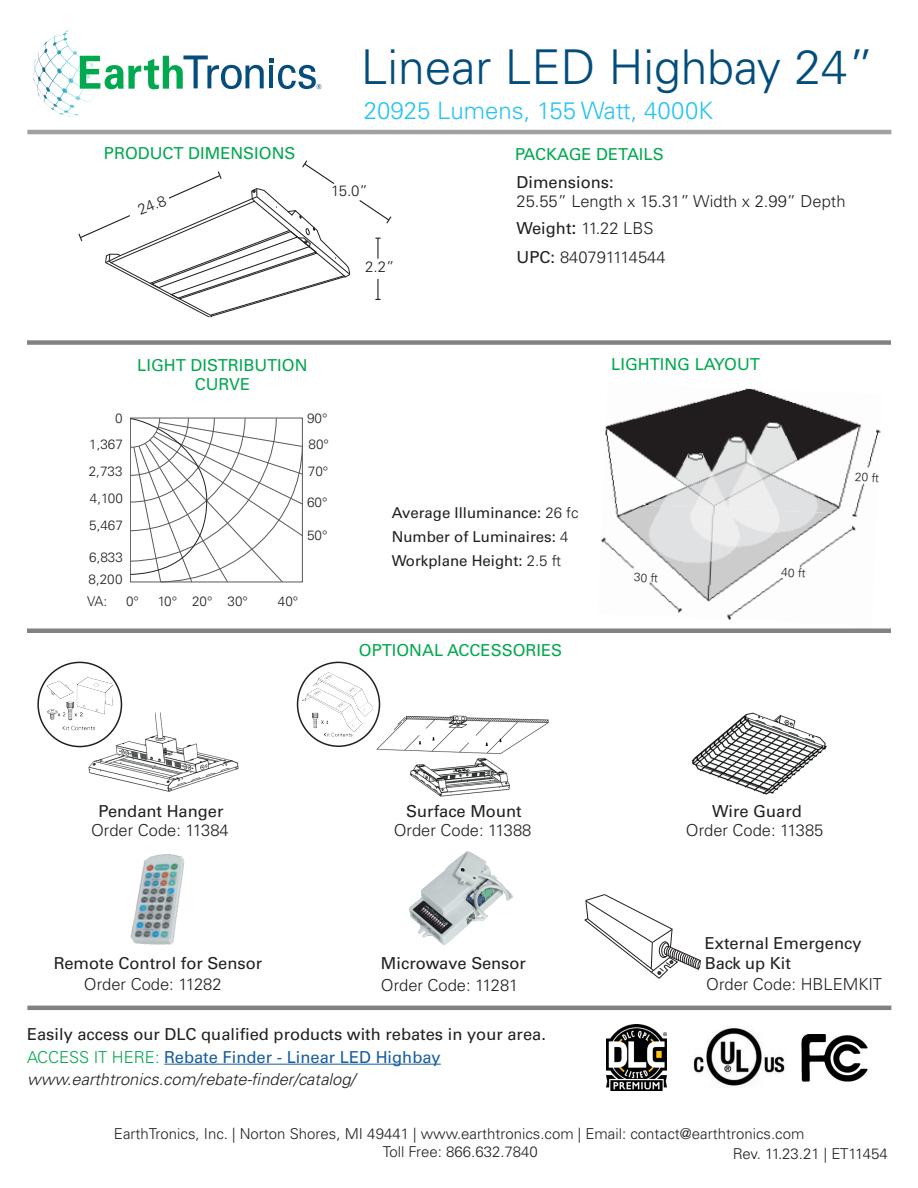
<style>
.page{position:relative;width:918px;height:1188px;background:#fff}
.page>*{position:absolute;margin:0;border:0;box-sizing:border-box;transform-origin:0 0}
.t1{font:300 48px "Univers LT Std";color:#034d7c}
.t2{font:300 24px "Univers LT Std";color:#27c3f3}
.t3{font:16.5px "Univers LT Std";color:#231f20}
.t4{font:300 16.5px "Univers LT Std";color:#231f20}
.t5{font:16.5px/19.8px "Univers LT Std";color:#00a84e;text-align:center}
.t6{font:italic 300 16.5px "Univers LT Std";color:#231f20}
.t7{font:16.5px "Univers LT Std";color:#175d9e}
.t8{font:300 15px "Univers LT Std";color:#231f20}
.t9{font:15px "Univers LT Std";color:#231f20}
.t10{font:300 15px "Univers LT Std";letter-spacing:-.02em;color:#231f20}
.t11{font:300 13.5px "Univers LT Std";color:#231f20}
.t12{font:300 12px "Univers LT Std";color:#231f20}
.s1{font-weight:400}
.s2{font-weight:400;font-size:18px}
.s3{font-weight:300}
.s4{font-weight:300;color:#00a84e}
</style>
<div class="page">
<img style="left:605px;top:388px;width:276px;height:115px">
<img style="left:600px;top:503px;width:259px;height:117px">
<svg style="left:130px;top:418px;width:173px;height:164px"></svg>
<svg style="left:359px;top:200px;width:33px;height:24px"></svg>
<svg style="left:78px;top:160px;width:273px;height:158px"></svg>
<svg style="left:34px;top:31px;width:34px;height:46px"></svg>
<svg style="left:80px;top:55px;width:241px;height:34px"></svg>
<hr style="left:27px;top:130px;width:864px;height:4px;background:#a1a0a2">
<hr style="left:27px;top:1006px;width:864px;height:4px;background:#828284">
<div style="left:27px;top:628px;width:864px;height:5px;background:#828284"></div>
<div style="left:27px;top:340px;width:864px;height:5px;background:#828284"></div>
<img style="left:801px;top:1034px;width:67px;height:47px">
<img style="left:693px;top:1028px;width:92px;height:58px">
<hr style="left:164px;top:1064px;width:277px;height:1px;background:#175d9e">
<hr style="left:377px;top:279px;width:2px;height:20px;background:#231f20">
<hr style="left:377px;top:238px;width:2px;height:21px;background:#231f20">
<svg style="left:584px;top:894px;width:117px;height:85px"></svg>
<img style="left:410px;top:852px;width:103px;height:92px">
<img style="left:130px;top:854px;width:55px;height:91px">
<img style="left:88px;top:707px;width:151px;height:85px">
<img style="left:373px;top:691px;width:176px;height:106px">
<img style="left:691px;top:712px;width:136px;height:83px">
<img style="left:302px;top:672px;width:71px;height:66px">
<div style="left:297px;top:662px;width:83px;height:85px;border:2px solid #231f20;border-radius:50%"></div>
<img style="left:47px;top:677px;width:66px;height:55px">
<div style="left:37px;top:662px;width:85px;height:85px;border:2px solid #231f20;border-radius:50%"></div>
<img style="left:607px;top:1025px;width:59px;height:66px">
<p class="t1" style="left:361px;top:38px;width:515px">Linear LED Highbay 24”</p>
<p class="t2" style="left:364px;top:96px;width:351px">20925 Lumens, 155 Watt, 4000K</p>
<p class="t5" style="left:104px;top:144px;width:193px">PRODUCT DIMENSIONS</p>
<p class="t5" style="left:515px;top:144px;width:150px">PACKAGE DETAILS</p>
<p class="t8" style="left:135px;top:202px;width:31px;rotate:-22deg">24.8</p>
<p class="t8" style="left:331px;top:182px;width:38px">15.0”</p>
<p class="t8" style="left:365px;top:258px;width:31px">2.2”</p>
<p class="t3" style="left:517px;top:172px;width:99px">Dimensions:</p>
<p class="t4" style="left:517px;top:192px;width:331px">25.55” Length x 15.31” Width x 2.99” Depth</p>
<p class="t4" style="left:517px;top:219px;width:138px"><span class="s1">Weight</span><span class="s2">:</span> 11.22 LBS</p>
<p class="t4" style="left:517px;top:247px;width:150px"><span class="s1">UPC:</span> 840791114544</p>
<p class="t11" style="left:115px;top:410px;width:9px">0</p>
<p class="t11" style="left:89px;top:436px;width:35px">1,367</p>
<p class="t11" style="left:89px;top:463px;width:35px">2,733</p>
<p class="t11" style="left:90px;top:490px;width:35px">4,100</p>
<p class="t11" style="left:89px;top:517px;width:35px">5,467</p>
<p class="t11" style="left:89px;top:549px;width:35px">6,833</p>
<p class="t11" style="left:89px;top:572px;width:36px">8,200</p>
<p class="t5" style="left:137px;top:355px;width:172px">LIGHT DISTRIBUTION<br>CURVE</p>
<p class="t11" style="left:307px;top:410px;width:22px">90°</p>
<p class="t11" style="left:309px;top:436px;width:22px">80°</p>
<p class="t11" style="left:308px;top:463px;width:22px">70°</p>
<p class="t11" style="left:307px;top:494px;width:22px">60°</p>
<p class="t11" style="left:307px;top:527px;width:22px">50°</p>
<p class="t11" style="left:87px;top:593px;width:22px">VA:</p>
<p class="t11" style="left:126px;top:593px;width:14px">0°</p>
<p class="t11" style="left:158px;top:593px;width:92px">10° 20° 30°</p>
<p class="t11" style="left:278px;top:593px;width:22px">40°</p>
<p class="t9" style="left:392px;top:504px;width:188px">Average Illuminance: <span class="s3">26 fc</span></p>
<p class="t9" style="left:392px;top:528px;width:178px">Number of Luminaires: <span class="s3">4</span></p>
<p class="t9" style="left:392px;top:552px;width:171px">Workplane Height: <span class="s3">2.5 ft</span></p>
<p class="t5" style="left:359px;top:641px;width:205px">OPTIONAL ACCESSORIES</p>
<p class="t5" style="left:611px;top:354px;width:150px">LIGHTING LAYOUT</p>
<p class="t12" style="left:634px;top:570px;width:26px;rotate:3deg">30 ft</p>
<p class="t12" style="left:782px;top:565px;width:26px;rotate:3deg">40 ft</p>
<p class="t12" style="left:855px;top:469px;width:26px;rotate:3deg">20 ft</p>
<p class="t3" style="left:98px;top:801px;width:127px">Pendant Hanger</p>
<p class="t4" style="left:91px;top:820px;width:139px">Order Code: 11384</p>
<p class="t3" style="left:406px;top:801px;width:117px">Surface Mount</p>
<p class="t4" style="left:394px;top:820px;width:139px">Order Code: 11388</p>
<p class="t3" style="left:712px;top:801px;width:91px">Wire Guard</p>
<p class="t4" style="left:686px;top:821px;width:139px">Order Code: 11385</p>
<p class="t3" style="left:705px;top:933px;width:158px">External Emergency</p>
<p class="t3" style="left:54px;top:954px;width:210px">Remote Control for Sensor</p>
<p class="t3" style="left:381px;top:953px;width:147px">Microwave Sensor</p>
<p class="t3" style="left:705px;top:953px;width:88px">Back up Kit</p>
<p class="t4" style="left:84px;top:975px;width:139px">Order Code: 11282</p>
<p class="t4" style="left:381px;top:975px;width:139px">Order Code: 11281</p>
<p class="t4" style="left:706px;top:974px;width:177px">Order Code: HBLEMKIT</p>
<p class="t3" style="left:27px;top:1024px;width:520px">Easily access our DLC qualified products with rebates in your area.</p>
<p class="t7" style="left:27px;top:1047px;width:415px"><span class="s4">ACCESS IT HERE:</span> Rebate Finder - Linear LED Highbay</p>
<p class="t6" style="left:27px;top:1069px;width:330px">www.earthtronics.com/rebate-finder/catalog/</p>
<p class="t8" style="left:114px;top:1124px;width:692px">EarthTronics, Inc. | Norton Shores, MI 49441 | www.earthtronics.com | Email: contact@earthtronics.com</p>
<p class="t8" style="left:383px;top:1142px;width:157px">Toll Free: 866.632.7840</p>
<p class="t10" style="left:733px;top:1145px;width:157px">Rev. 11.23.21 | ET11454</p>
</div>
